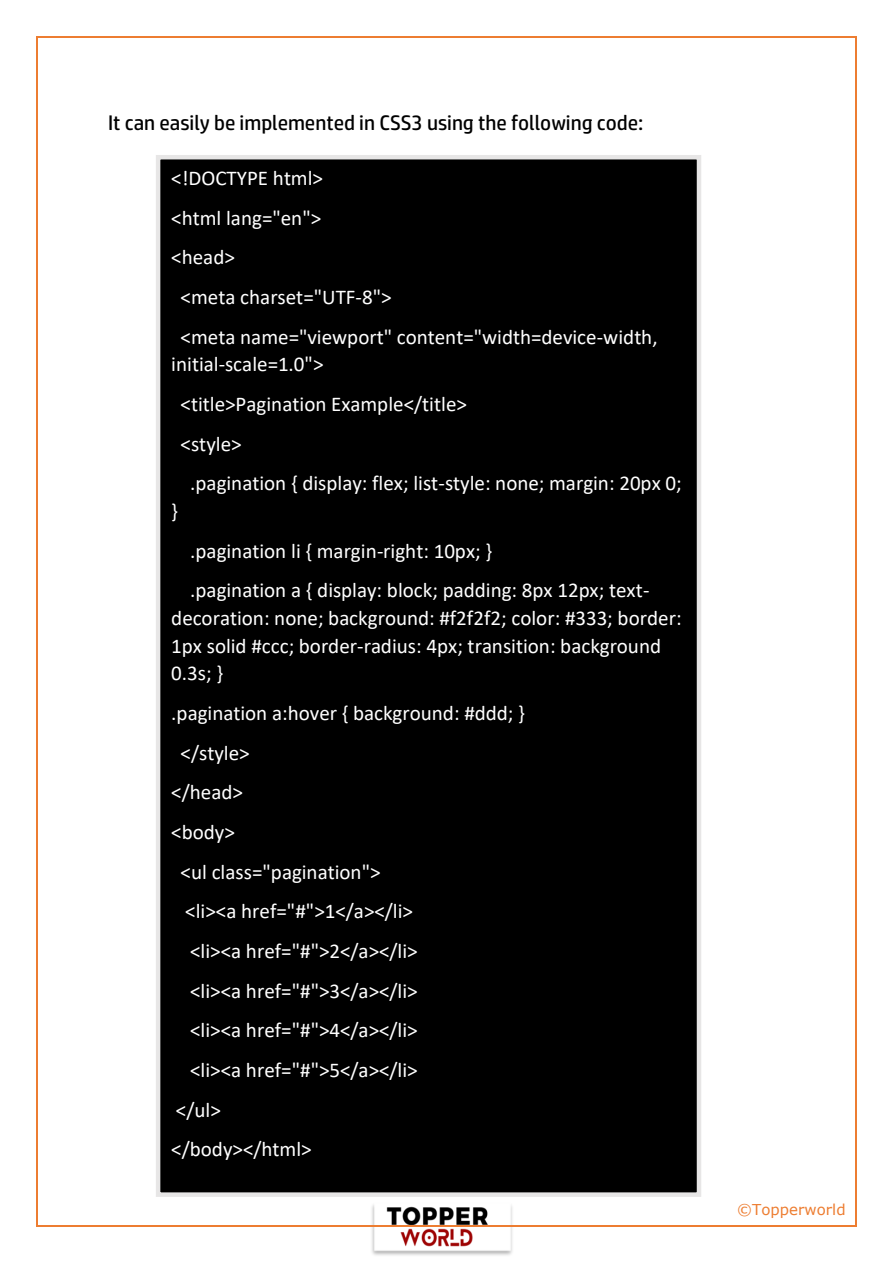
<style>
.page{position:relative;width:893px;height:1263px;background:#fff}
.page>*{position:absolute;margin:0;border:0;box-sizing:border-box;transform-origin:0 0}
.t1{font:21px/27.6px "Calibri";color:#fff}
.t2{font:21px "HP Simplified Jpan";color:#000}
.t3{font:15px "Verdana";color:#ed7d31}
</style>
<div class="page">
<img style="left:368px;top:1206px;width:148px;height:50px">
<img style="left:373px;top:1205px;width:138px;height:46px">
<div style="left:158px;top:157px;width:541px;height:1038px;background:#000"></div>
<div style="left:156px;top:155px;width:545px;height:1042px;border:4px solid #e7e6e6"></div>
<hr style="left:37px;top:36px;width:819px;height:1px;background:#ed7d31">
<hr style="left:36px;top:37px;width:1px;height:1189px;background:#ed7d31">
<hr style="left:856px;top:37px;width:1px;height:1189px;background:#ed7d31">
<hr style="left:37px;top:1226px;width:819px;height:1px;background:#ed7d31">
<p class="t2" style="left:108px;top:111px;width:537px">It can easily be implemented in CSS3 using the following code:</p>
<p class="t1" style="left:171px;top:166px;width:153px">&lt;!DOCTYPE html&gt;</p>
<p class="t1" style="left:171px;top:205px;width:152px">&lt;html lang="en"&gt;</p>
<p class="t1" style="left:171px;top:245px;width:65px">&lt;head&gt;</p>
<p class="t1" style="left:181px;top:285px;width:213px">&lt;meta charset="UTF-8"&gt;</p>
<p class="t1" style="left:181px;top:325px;width:479px">&lt;meta name="viewport" content="width=device-width,</p>
<p class="t1" style="left:171px;top:352px;width:154px">initial-scale=1.0"&gt;</p>
<p class="t1" style="left:181px;top:392px;width:288px">&lt;title&gt;Pagination Example&lt;/title&gt;</p>
<p class="t1" style="left:181px;top:432px;width:63px">&lt;style&gt;</p>
<p class="t1" style="left:190px;top:471px;width:493px">.pagination { display: flex; list-style: none; margin: 20px 0;</p>
<p class="t1" style="left:171px;top:499px;width:8px">}</p>
<p class="t1" style="left:190px;top:532px;width:461px;line-height:39.8px">.pagination li { margin-right: 10px; }<br>.pagination a { display: block; padding: 8px 12px; text-</p>
<p class="t1" style="left:171px;top:606px;width:512px">decoration: none; background: #f2f2f2; color: #333; border:<br>1px solid #ccc; border-radius: 4px; transition: background<br>0.3s; }</p>
<p class="t1" style="left:171px;top:701px;width:355px">.pagination a:hover { background: #ddd; }</p>
<p class="t1" style="left:181px;top:740px;width:71px">&lt;/style&gt;</p>
<p class="t1" style="left:171px;top:780px;width:73px">&lt;/head&gt;</p>
<p class="t1" style="left:171px;top:820px;width:65px">&lt;body&gt;</p>
<p class="t1" style="left:181px;top:859px;width:202px">&lt;ul class="pagination"&gt;</p>
<p class="t1" style="left:185px;top:899px;width:229px">&lt;li&gt;&lt;a href="#"&gt;1&lt;/a&gt;&lt;/li&gt;</p>
<p class="t1" style="left:190px;top:939px;width:229px">&lt;li&gt;&lt;a href="#"&gt;2&lt;/a&gt;&lt;/li&gt;</p>
<p class="t1" style="left:190px;top:978px;width:229px">&lt;li&gt;&lt;a href="#"&gt;3&lt;/a&gt;&lt;/li&gt;</p>
<p class="t1" style="left:190px;top:1018px;width:229px">&lt;li&gt;&lt;a href="#"&gt;4&lt;/a&gt;&lt;/li&gt;</p>
<p class="t1" style="left:190px;top:1058px;width:229px">&lt;li&gt;&lt;a href="#"&gt;5&lt;/a&gt;&lt;/li&gt;</p>
<p class="t1" style="left:176px;top:1097px;width:47px">&lt;/ul&gt;</p>
<p class="t1" style="left:171px;top:1137px;width:142px">&lt;/body&gt;&lt;/html&gt;</p>
<p class="t3" style="left:737px;top:1200px;width:110px">©Topperworld</p>
</div>
